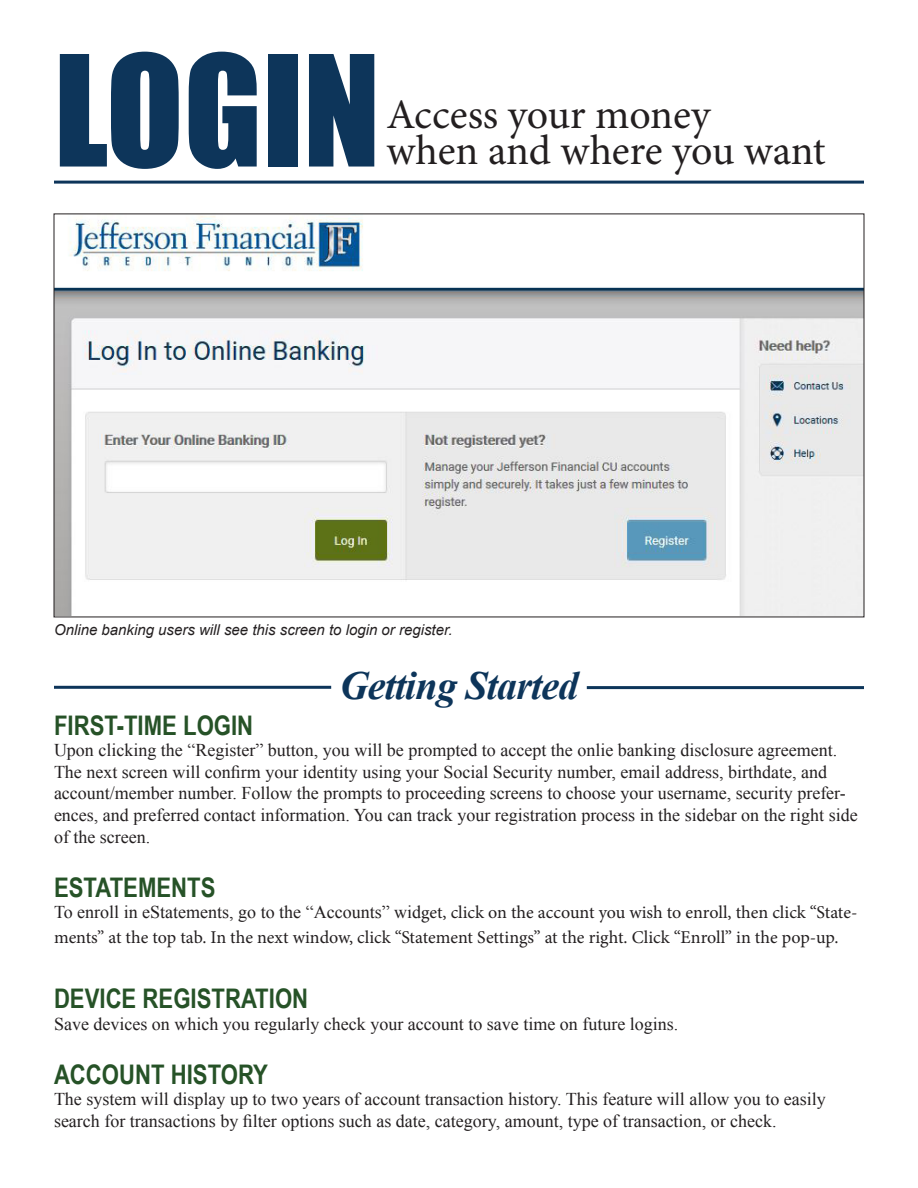
<style>
.page{position:relative;width:918px;height:1188px;background:#fff}
.page>*{position:absolute;margin:0;border:0;box-sizing:border-box;transform-origin:0 0}
.t1{font:142.35px "Impact";color:#0d355a}
.t2{font:42px "Minion Pro";letter-spacing:-.005em;color:#231f20}
.Headline{font:italic 700 39.9px "Times New Roman";letter-spacing:-.02em;color:#0d355a}
.Subhead{font:700 27px "Arial Narrow";color:#265227}
.Body_Copy{font:18px/21.6px "Times New Roman";color:#231f20}
.Body_Copy-2{font:18px/25.2px "Minion Pro";color:#231f20}
.Cutline{font:italic 15px "Arial";color:#231f20}
.s1{font-family:"Times New Roman"}
</style>
<div class="page">
<hr style="left:54px;top:181px;width:810px;height:3px;background:#0d355a">
<img style="left:56px;top:216px;width:806px;height:399px">
<hr style="left:54px;top:686px;width:277px;height:3px;background:#0d355a">
<hr style="left:587px;top:686px;width:277px;height:3px;background:#0d355a">
<p class="t1" style="left:54px;top:0;width:328px">LOGIN</p>
<p class="t2" style="left:386px;top:86px;width:326px">Access your money</p>
<p class="t2" style="left:386px;top:122px;width:441px">when and where you want</p>
<p class="Cutline" style="left:54px;top:620px;width:400px">Online banking users will see this screen to login or register.</p>
<p class="Headline" style="left:340px;top:658px;width:240px">Getting Started</p>
<p class="Subhead" style="left:54px;top:705px;width:201px">FIRST-TIME LOGIN</p>
<p class="Body_Copy" style="left:54px;top:739px;width:805px">Upon clicking the “Register” button, you will be prompted to accept the onlie banking disclosure agreement.<br>The next screen will confirm your identity using your Social Security number, email address, birthdate, and account/member number. Follow the prompts to proceeding screens to choose your username, security prefer&shy;ences, and preferred contact information. You can track your registration process in the sidebar on the right side of the screen.</p>
<p class="Subhead" style="left:54px;top:867px;width:163px">ESTATEMENTS</p>
<p class="Body_Copy-2" style="left:54px;top:900px;width:805px"><span class="s1">To enroll in eStatements, go to the “Accounts” wid</span>get, click on the account you wish to enroll, then click “State&shy;ments” at the top tab. In the next window, click “Statement Settings” at the right. Click “Enroll” in the pop-up.</p>
<p class="Subhead" style="left:54px;top:978px;width:256px">DEVICE REGISTRATION</p>
<p class="Body_Copy" style="left:54px;top:1013px;width:626px">Save devices on which you regularly check your account to save time on future logins.</p>
<p class="Subhead" style="left:54px;top:1054px;width:216px">ACCOUNT HISTORY</p>
<p class="Body_Copy" style="left:54px;top:1088px;width:773px">The system will display up to two years of account transaction history. This feature will allow you to easily search for transactions by filter options such as date, category, amount, type of transaction, or check.</p>
</div>
